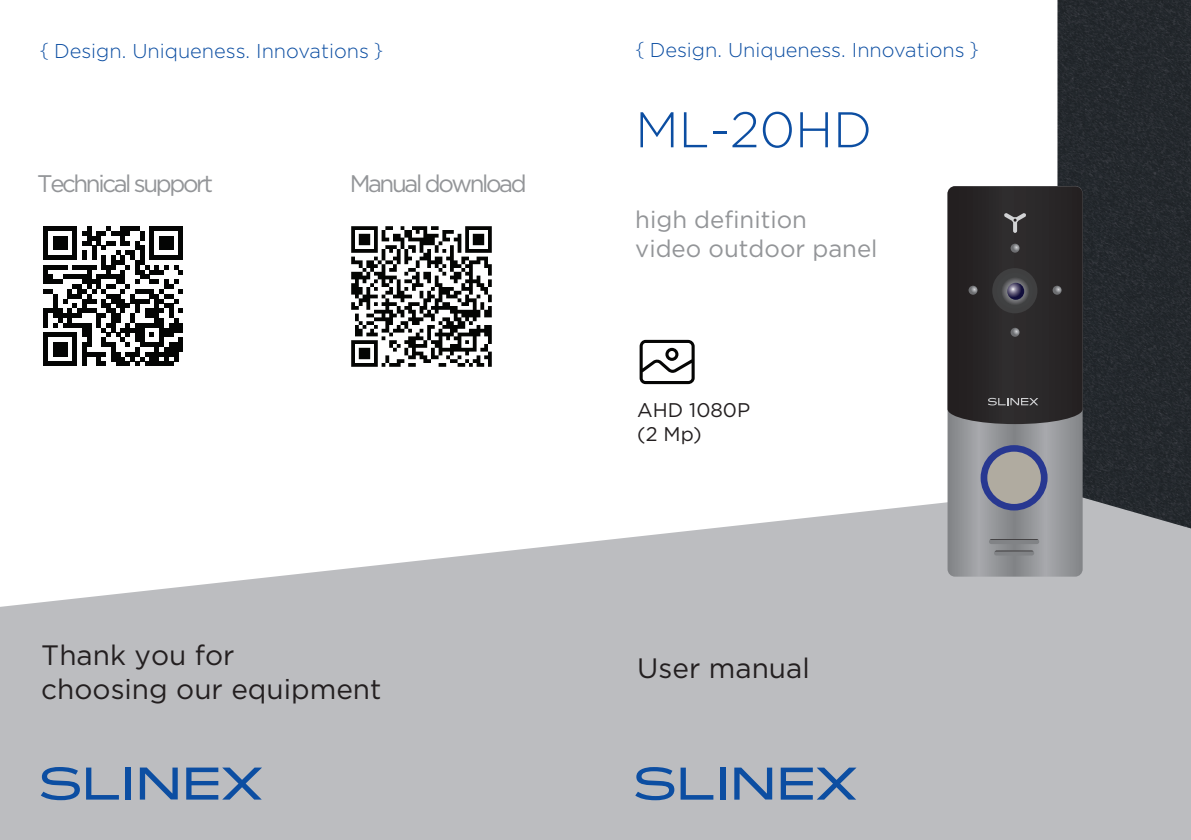
<style>
.page{position:relative;width:1191px;height:840px;background:#fff}
.page>*{position:absolute;margin:0;border:0;box-sizing:border-box;transform-origin:0 0}
.t1{font:300 50px "Gotham Pro";color:#0c4ea2}
.t2{font:28px/33.6px "Gotham Pro";color:#231f20}
.t3{font:24px/28.8px "Gotham Pro";color:#939598}
.t4{font:24px "Gotham Pro";letter-spacing:-.1em;color:#939598}
.t5{font:300 20px "Gotham Pro";color:#0c4ea2}
.t6{font:19.8px/24px "Gotham Pro";color:#231f20}
</style>
<div class="page">
<svg style="left:639px;top:339px;width:55px;height:45px"></svg>
<img style="left:1057px;top:0;width:134px;height:490px">
<svg style="left:0;top:490px;width:1191px;height:349px;fill:#bcbdc0"></svg>
<svg style="left:635px;top:766px;width:39px;height:33px"></svg>
<svg style="left:680px;top:767px;width:33px;height:32px"></svg>
<div style="left:720px;top:767px;width:5px;height:32px;background:#0c4ea2"></div>
<svg style="left:734px;top:767px;width:38px;height:32px"></svg>
<svg style="left:780px;top:767px;width:76px;height:32px;background:#7791b4"></svg>
<svg style="left:41px;top:766px;width:39px;height:33px"></svg>
<svg style="left:86px;top:767px;width:33px;height:32px"></svg>
<div style="left:125px;top:767px;width:6px;height:32px;background:#0c4ea2"></div>
<svg style="left:140px;top:767px;width:38px;height:32px"></svg>
<svg style="left:186px;top:767px;width:76px;height:32px;background:#7791b4"></svg>
<svg style="left:43px;top:226px;width:140px;height:140px"></svg>
<img style="left:351px;top:226px;width:141px;height:141px">
<svg style="left:947px;top:424px;width:135px;height:152px;background:#949699"></svg>
<div style="left:989px;top:539px;width:50px;height:5px;background:#818386;border-radius:2px"></div>
<svg style="left:989px;top:539px;width:49px;height:1px"></svg>
<svg style="left:994px;top:550px;width:40px;height:5px"></svg>
<svg style="left:994px;top:550px;width:39px;height:1px"></svg>
<div style="left:980px;top:445px;width:67px;height:65px;background:#283891;border-radius:50%"></div>
<div style="left:987px;top:451px;width:54px;height:52px;background:#b0aba0;border-radius:50%"></div>
<svg style="left:947px;top:186px;width:135px;height:238px;background:#2e2b2c"></svg>
<svg style="left:1007px;top:282px;width:17px;height:17px"></svg>
<p class="t5" style="left:40px;top:40px;width:345px">{ Design. Uniqueness. Innovations }</p>
<p class="t5" style="left:635px;top:39px;width:345px">{ Design. Uniqueness. Innovations }</p>
<p class="t4" style="left:37px;top:170px;width:177px">Technical support</p>
<p class="t4" style="left:350px;top:170px;width:178px">Manual download</p>
<p class="t2" style="left:41px;top:638px;width:342px">Thank you for<br>choosing our equipment</p>
<p class="t1" style="left:635px;top:102px;width:238px">ML-20HD</p>
<p class="t3" style="left:635px;top:205px;width:244px">high definition video outdoor panel</p>
<p class="t6" style="left:637px;top:397px;width:114px">AHD 1080P (2 Mp)</p>
<p class="t2" style="left:637px;top:650px;width:174px">User manual</p>
</div>
